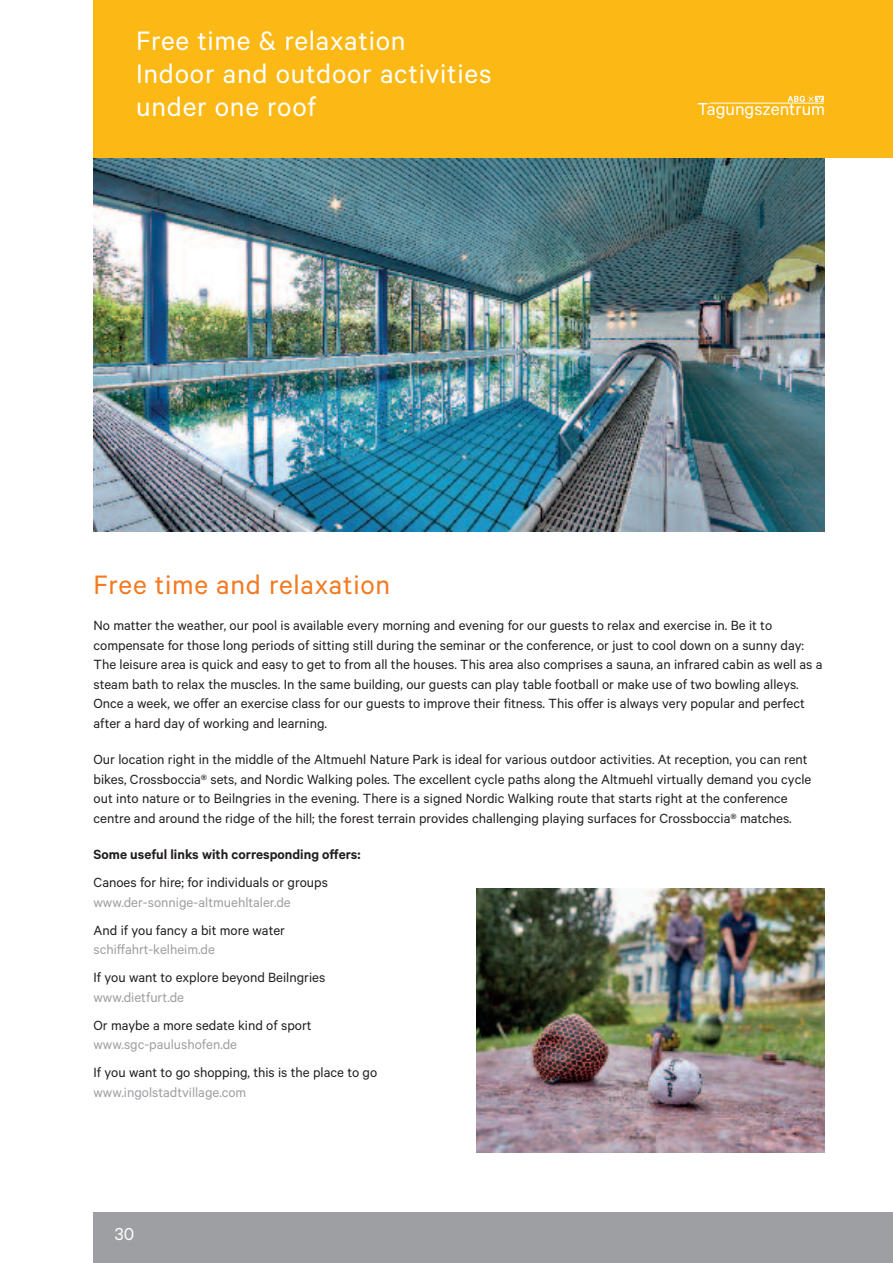
<style>
.page{position:relative;width:893px;height:1263px;background:#fff}
.page>*{position:absolute;margin:0;border:0;box-sizing:border-box;transform-origin:0 0}
.t1{font:30px/33px "Calibre";letter-spacing:.025em;color:#fff}
.t2{font:30px "Calibre";letter-spacing:.025em;color:#f47921}
.t3{font:19.5px "Calibre";color:#fff}
.t4{font:15px/19.5px "Calibre";color:#231f20}
.t5{font:15px "Calibre";color:#9d9fa2}
.t6{font:600 15px "Calibre";color:#231f20}
</style>
<div class="page">
<img style="left:94px;top:157px;width:731px;height:374px">
<div style="left:94px;top:0;width:799px;height:157px;background:#fcb814"></div>
<svg style="left:787px;top:96px;width:37px;height:6px"></svg>
<hr style="left:709px;top:103px;width:115px;height:1px;background:#fff">
<div style="left:94px;top:1212px;width:799px;height:51px;background:#9d9fa2"></div>
<img style="left:476px;top:889px;width:349px;height:263px">
<h1 class="t1" style="left:136px;top:26px;width:357px">Free time &amp; relaxation<br>Indoor and outdoor activities under one roof</h1>
<h2 class="t3" style="left:697px;top:102px;width:129px">Tagungszentrum</h2>
<h1 class="t2" style="left:94px;top:574px;width:298px">Free time and relaxation</h1>
<p class="t4" style="left:94px;top:617px;width:730px">No matter the weather, our pool is available every morning and evening for our guests to relax and exercise in. Be it to compensate for those long periods of sitting still during the seminar or the conference, or just to cool down on a sunny day:<br>The leisure area is quick and easy to get to from all the houses. This area also comprises a sauna, an infrared cabin as well as a steam bath to relax the muscles. In the same building, our guests can play table football or make use of two bowling alleys.<br>Once a week, we offer an exercise class for our guests to improve their fitness. This offer is always very popular and perfect after a hard day of working and learning.</p>
<p class="t4" style="left:94px;top:751px;width:719px">Our location right in the middle of the Altmuehl Nature Park is ideal for various outdoor activities. At reception, you can rent bikes, Crossboccia® sets, and Nordic Walking poles. The excellent cycle paths along the Altmuehl virtually demand you cycle out into nature or to Beilngries in the evening. There is a signed Nordic Walking route that starts right at the conference centre and around the ridge of the hill; the forest terrain provides challenging playing surfaces for Crossboccia® matches.</p>
<p class="t6" style="left:94px;top:849px;width:269px">Some useful links with corresponding offers:</p>
<p class="t4" style="left:94px;top:874px;width:236px">Canoes for hire; for individuals or groups</p>
<p class="t5" style="left:94px;top:897px;width:199px">www.der-sonnige-altmuehltaler.de</p>
<p class="t4" style="left:94px;top:921px;width:193px">And if you fancy a bit more water</p>
<p class="t5" style="left:94px;top:944px;width:123px">schiffahrt-kelheim.de</p>
<p class="t4" style="left:94px;top:969px;width:233px">If you want to explore beyond Beilngries</p>
<p class="t5" style="left:94px;top:992px;width:92px">www.dietfurt.de</p>
<p class="t4" style="left:94px;top:1016px;width:220px">Or maybe a more sedate kind of sport</p>
<p class="t5" style="left:94px;top:1039px;width:145px">www.sgc-paulushofen.de</p>
<p class="t4" style="left:94px;top:1064px;width:285px">If you want to go shopping, this is the place to go</p>
<p class="t5" style="left:94px;top:1087px;width:154px">www.ingolstadtvillage.com</p>
<h2 class="t3" style="left:115px;top:1228px;width:21px">30</h2>
</div>
